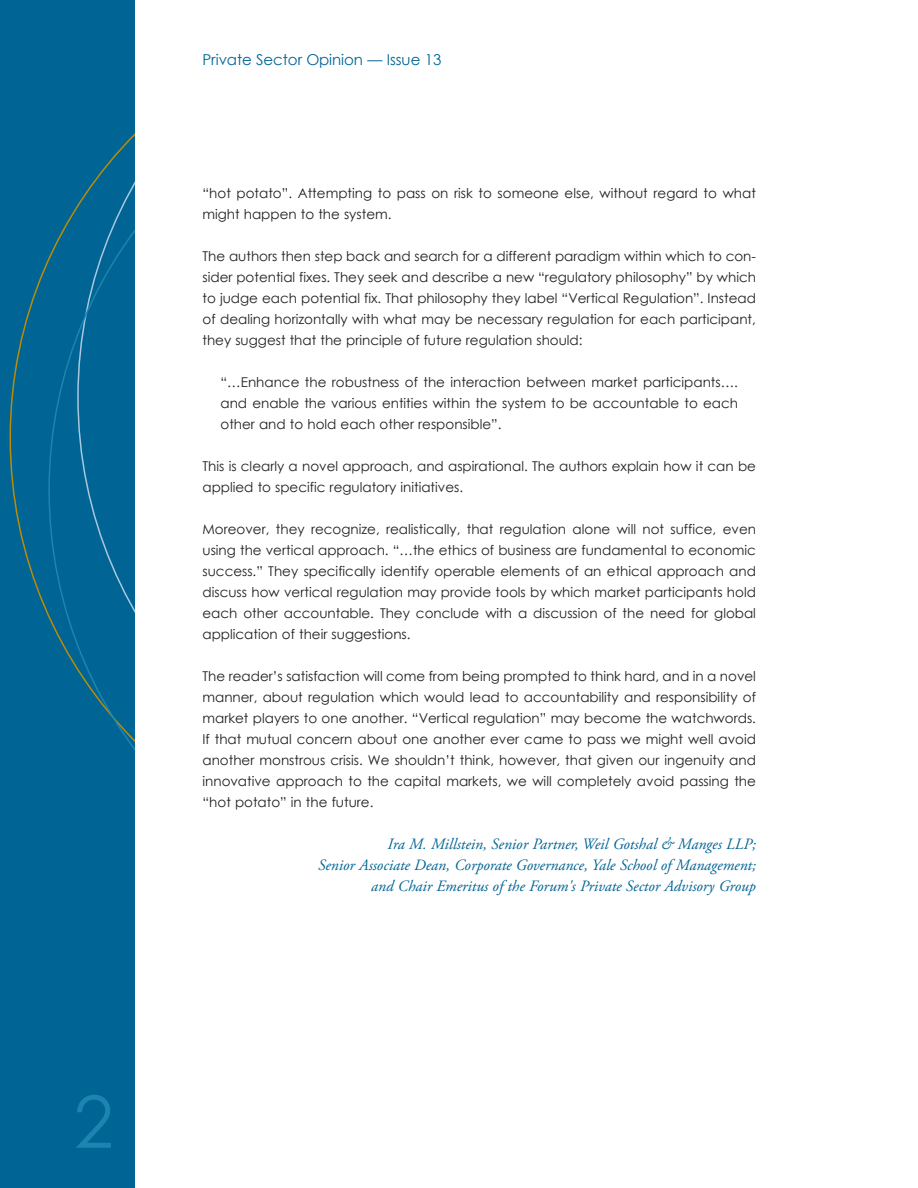
<style>
.page{position:relative;width:918px;height:1188px;background:#fff}
.page>*{position:absolute;margin:0;border:0;box-sizing:border-box;transform-origin:0 0}
.t1{font:72px "Century Gothic";color:#1b85b0}
.t2{font:italic 15.75px/21px "Adobe Garamond Pro";color:#006494;text-align:right}
.t3{font:15px "Century Gothic";letter-spacing:-.005em;color:#006494}
.t4{font:13.5px/21px "Century Gothic";color:#231f20;text-align:justify}
</style>
<div class="page">
<div style="left:0;top:0;width:135px;height:1188px;background:#006494"></div>
<svg style="left:10px;top:259px;width:38px;height:357px"></svg>
<svg style="left:48px;top:133px;width:87px;height:617px"></svg>
<h1 class="t1" style="left:74px;top:1078px;width:41px">2</h1>
<p class="t3" style="left:202px;top:51px;width:240px">Private Sector Opinion — Issue 13</p>
<p class="t4" style="left:202px;top:182px;width:555px">“hot potato”. Attempting to pass on risk to someone else, without regard to what might happen to the system.</p>
<p class="t4" style="left:202px;top:245px;width:555px">The authors then step back and search for a different paradigm within which to con&shy;sider potential fixes. They seek and describe a new “regulatory philosophy” by which to judge each potential fix. That philosophy they label “Vertical Regulation”. Instead of dealing horizontally with what may be necessary regulation for each participant, they suggest that the principle of future regulation should:</p>
<p class="t4" style="left:220px;top:372px;width:519px">“…Enhance the robustness of the interaction between market participants…. and enable the various entities within the system to be accountable to each other and to hold each other responsible”.</p>
<p class="t4" style="left:202px;top:456px;width:555px">This is clearly a novel approach, and aspirational. The authors explain how it can be applied to specific regulatory initiatives.</p>
<p class="t4" style="left:202px;top:519px;width:555px">Moreover, they recognize, realistically, that regulation alone will not suffice, even using the vertical approach. “…the ethics of business are fundamental to economic success.” They specifically identify operable elements of an ethical approach and discuss how vertical regulation may provide tools by which market participants hold each other accountable. They conclude with a discussion of the need for global application of their suggestions.</p>
<p class="t4" style="left:202px;top:666px;width:555px">The reader’s satisfaction will come from being prompted to think hard, and in a novel manner, about regulation which would lead to accountability and responsibility of market players to one another. “Vertical regulation” may become the watchwords.<br>If that mutual concern about one another ever came to pass we might well avoid another monstrous crisis. We shouldn’t think, however, that given our ingenuity and innovative approach to the capital markets, we will completely avoid passing the “hot potato” in the future.</p>
<p class="t2" style="left:318px;top:834px;width:439px">Ira M. Millstein, Senior Partner, Weil Gotshal &amp; Manges LLP;<br>Senior Associate Dean, Corporate Governance, Yale School of Management; and Chair Emeritus of the Forum's Private Sector Advisory Group</p>
</div>
